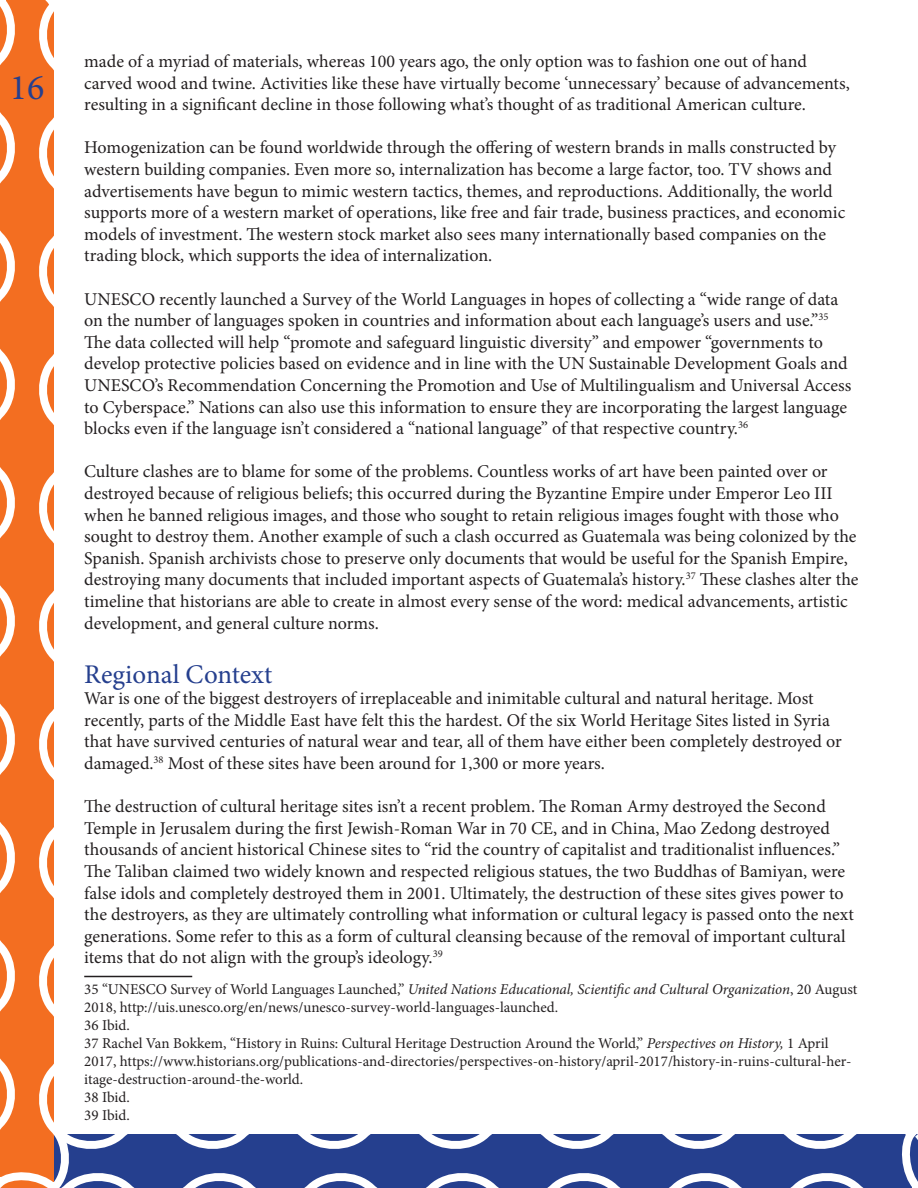
<style>
.page{position:relative;width:918px;height:1188px;background:#fff}
.page>*{position:absolute;margin:0;border:0;box-sizing:border-box;transform-origin:0 0}
.t1{font:36px "Minion Pro";color:#253f8e}
.t2{font:27px "Minion Pro";color:#253f8e}
.t3{font:18px/21.6px "Minion Pro";color:#231f20}
.t4{font:15px/18px "Minion Pro";color:#231f20}
.s1{font-style:italic}
</style>
<div class="page">
<svg style="left:80px;top:1134px;width:827px;height:54px;background:#485da0"></svg>
<svg style="left:907px;top:1134px;width:11px;height:54px"></svg>
<svg style="left:0;top:0;width:80px;height:1188px"></svg>
<hr style="left:84px;top:976px;width:108px;height:1px;background:#231f20">
<h1 class="t1" style="left:10px;top:63px;width:36px">16</h1>
<p class="t3" style="left:84px;top:51px;width:767px">made of a myriad of materials, whereas 100 years ago, the only option was to fashion one out of hand carved wood and twine. Activities like these have virtually become ‘unnecessary’ because of advancements, resulting in a significant decline in those following what’s thought of as traditional American culture.</p>
<p class="t3" style="left:84px;top:137px;width:763px">Homogenization can be found worldwide through the offering of western brands in malls constructed by western building companies. Even more so, internalization has become a large factor, too. TV shows and advertisements have begun to mimic western tactics, themes, and reproductions. Additionally, the world supports more of a western market of operations, like free and fair trade, business practices, and economic models of investment. The western stock market also sees many internationally based companies on the trading block, which supports the idea of internalization.</p>
<p class="t3" style="left:84px;top:288px;width:769px">UNESCO recently launched a Survey of the World Languages in hopes of collecting a “wide range of data on the number of languages spoken in countries and information about each language’s users and use.”<sup>35<br></sup>The data collected will help “promote and safeguard linguistic diversity” and empower “governments to develop protective policies based on evidence and in line with the UN Sustainable Development Goals and UNESCO’s Recommendation Concerning the Promotion and Use of Multilingualism and Universal Access to Cyberspace.” Nations can also use this information to ensure they are incorporating the largest language blocks even if the language isn’t considered a “national language” of that respective country.<sup>36</sup></p>
<p class="t3" style="left:84px;top:461px;width:776px">Culture clashes are to blame for some of the problems. Countless works of art have been painted over or destroyed because of religious beliefs; this occurred during the Byzantine Empire under Emperor Leo III when he banned religious images, and those who sought to retain religious images fought with those who sought to destroy them. Another example of such a clash occurred as Guatemala was being colonized by the Spanish. Spanish archivists chose to preserve only documents that would be useful for the Spanish Empire, destroying many documents that included important aspects of Guatemala’s history.<sup>37</sup> These clashes alter the timeline that historians are able to create in almost every sense of the word: medical advancements, artistic development, and general culture norms.</p>
<p class="t2" style="left:84px;top:656px;width:189px">Regional Context</p>
<p class="t3" style="left:84px;top:688px;width:759px">War is one of the biggest destroyers of irreplaceable and inimitable cultural and natural heritage. Most recently, parts of the Middle East have felt this the hardest. Of the six World Heritage Sites listed in Syria that have survived centuries of natural wear and tear, all of them have either been completely destroyed or damaged.<sup>38</sup> Most of these sites have been around for 1,300 or more years.</p>
<p class="t3" style="left:84px;top:796px;width:771px">The destruction of cultural heritage sites isn’t a recent problem. The Roman Army destroyed the Second Temple in Jerusalem during the first Jewish-Roman War in 70 CE, and in China, Mao Zedong destroyed thousands of ancient historical Chinese sites to “rid the country of capitalist and traditionalist influences.” The Taliban claimed two widely known and respected religious statues, the two Buddhas of Bamiyan, were false idols and completely destroyed them in 2001. Ultimately, the destruction of these sites gives power to the destroyers, as they are ultimately controlling what information or cultural legacy is passed onto the next generations. Some refer to this as a form of cultural cleansing because of the removal of important cultural items that do not align with the group’s ideology.<sup>39</sup></p>
<p class="t4" style="left:84px;top:981px;width:775px">35 “UNESCO Survey of World Languages Launched,” <span class="s1">United Nations Educational, Scientific and Cultural Organization</span>, 20 August<br>2018, http://uis.unesco.org/en/news/unesco-survey-world-languages-launched.</p>
<p class="t4" style="left:84px;top:1017px;width:47px">36 Ibid.</p>
<p class="t4" style="left:84px;top:1035px;width:769px">37 Rachel Van Bokkem, “History in Ruins: Cultural Heritage Destruction Around the World,” <span class="s1">Perspectives on History,</span> 1 April<br>2017, https://www.historians.org/publications-and-directories/perspectives-on-history/april-2017/history-in-ruins-cultural-her&shy;itage-destruction-around-the-world.</p>
<p class="t4" style="left:84px;top:1089px;width:47px">38 Ibid.</p>
<p class="t4" style="left:84px;top:1107px;width:47px">39 Ibid.</p>
</div>
